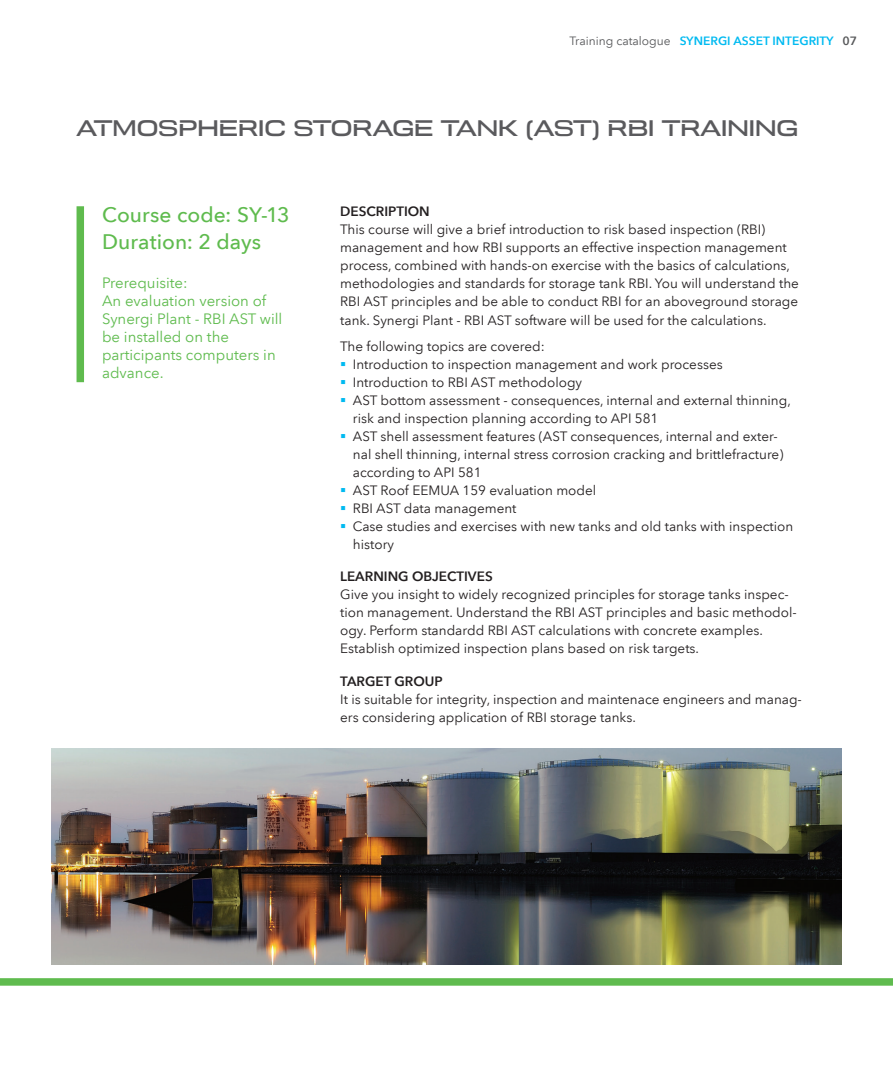
<style>
.page{position:relative;width:893px;height:1076px;background:#fff}
.page>*{position:absolute;margin:0;border:0;box-sizing:border-box;transform-origin:0 0}
.Heading{font:500 22.5px "Broader View";color:#5a5a5d}
.Course_code_Synergi{font:500 21px/27px "Avenir Next LT Pro";letter-spacing:.005em;color:#5fbb4e}
.Prerequisite_Synergi{font:15px/18px "Avenir Next LT Pro";color:#5fbb4e}
.DNV_GL_Body{font:13.5px/18px "Avenir Next LT Pro";color:#231f20}
.DNV_GL_Subhead{font:600 13.5px "Avenir Next LT Pro";color:#231f20}
.DNV_GL_body_space_be{font:13.5px "Avenir Next LT Pro";color:#231f20}
.DNV_GL_Page_header_r{font:600 12px "Avenir Next LT Pro";color:#00baf1}
.s1{font-weight:400;color:#57585a}
.s2{color:#57585a}
</style>
<div class="page">
<div style="left:0;top:978px;width:893px;height:7px;background:#5fbb4e"></div>
<img style="left:51px;top:748px;width:791px;height:216px">
<div style="left:77px;top:206px;width:7px;height:176px;background:#5fbb4e"></div>
<p class="DNV_GL_Page_header_r" style="left:569px;top:33px;width:289px"><span class="s1">Training catalogue</span> SYNERGI ASSET INTEGRITY <span class="s2">07</span></p>
<p class="Heading" style="left:77px;top:114px;width:723px">ATMOSPHERIC STORAGE TANK (AST) RBI TRAINING</p>
<p class="Course_code_Synergi" style="left:102px;top:201px;width:189px">Course code: SY-13<br>Duration: 2 days</p>
<p class="Prerequisite_Synergi" style="left:102px;top:274px;width:87px">Prerequisite:</p>
<p class="Prerequisite_Synergi" style="left:102px;top:292px;width:182px">An evaluation version of<br>Synergi Plant - RBI AST will be installed on the participants computers in advance.</p>
<p class="DNV_GL_Subhead" style="left:340px;top:204px;width:91px">DESCRIPTION</p>
<p class="DNV_GL_Body" style="left:340px;top:221px;width:427px">This course will give a brief introduction to risk based inspection (RBI)</p>
<p class="DNV_GL_Body" style="left:340px;top:239px;width:460px">management and how RBI supports an effective inspection management process, combined with hands-on exercise with the basics of calculations, methodologies and standards for storage tank RBI. You will understand the RBI AST principles and be able to conduct RBI for an aboveground storage tank. Synergi Plant - RBI AST software will be used for the calculations.</p>
<p class="DNV_GL_body_space_be" style="left:340px;top:338px;width:206px">The following topics are covered:</p>
<p class="DNV_GL_Body" style="left:353px;top:355px;width:371px">Introduction to inspection management and work processes</p>
<p class="DNV_GL_Body" style="left:353px;top:373px;width:231px">Introduction to RBI AST methodology</p>
<p class="DNV_GL_Body" style="left:353px;top:391px;width:439px">AST bottom assessment - consequences, internal and external thinning, risk and inspection planning according to API 581</p>
<p class="DNV_GL_Body" style="left:353px;top:427px;width:432px">AST shell assessment features (AST consequences, internal and exter&shy;nal shell thinning, internal stress corrosion cracking and brittlefracture) according to API 581</p>
<p class="DNV_GL_Body" style="left:353px;top:481px;width:245px">AST Roof EEMUA 159 evaluation model</p>
<p class="DNV_GL_Body" style="left:353px;top:499px;width:165px">RBI AST data management</p>
<p class="DNV_GL_Body" style="left:353px;top:517px;width:442px">Case studies and exercises with new tanks and old tanks with inspection history</p>
<p class="DNV_GL_Subhead" style="left:340px;top:568px;width:154px">LEARNING OBJECTIVES</p>
<p class="DNV_GL_Body" style="left:340px;top:586px;width:458px">Give you insight to widely recognized principles for storage tanks inspec&shy;tion management. Understand the RBI AST principles and basic methodol&shy;ogy. Perform standardd RBI AST calculations with concrete examples.</p>
<p class="DNV_GL_Body" style="left:340px;top:640px;width:360px">Establish optimized inspection plans based on risk targets.</p>
<p class="DNV_GL_Subhead" style="left:340px;top:673px;width:104px">TARGET GROUP</p>
<p class="DNV_GL_Body" style="left:340px;top:690px;width:463px">It is suitable for integrity, inspection and maintenace engineers and manag&shy;ers considering application of RBI storage tanks.</p>
</div>
